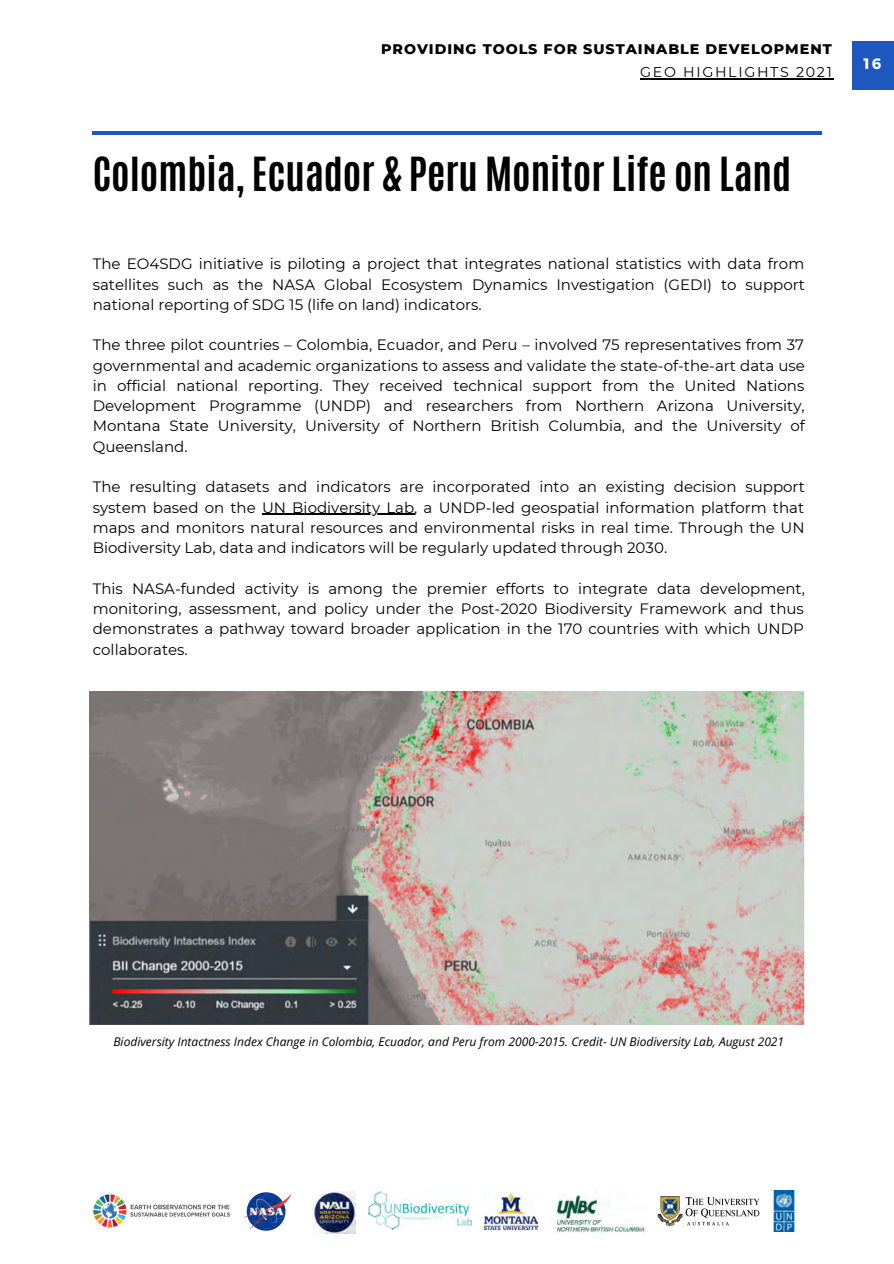
<style>
.page{position:relative;width:894px;height:1264px;background:#fff}
.page>*{position:absolute;margin:0;border:0;box-sizing:border-box;transform-origin:0 0}
.t1{font:700 39.3px "Antonio";color:#000}
.t2{font:15px/20.2px "Montserrat";color:#000;text-align:justify}
.t3{font:700 15px "Montserrat";color:#fff}
.t4{font:800 14.25px "Montserrat";letter-spacing:.07em;color:#000}
.t5{font:14.25px "Montserrat";letter-spacing:.12em;color:#000}
.t6{font:italic 12px "Open Sans";color:#000}
</style>
<div class="page">
<hr style="left:262px;top:513px;width:152px;height:2px;background:#000">
<div style="left:851px;top:41px;width:42px;height:49px;background:#1e57be"></div>
<img style="left:89px;top:691px;width:715px;height:333px">
<hr style="left:93px;top:131px;width:728px;height:3px;background:#1e57be">
<img style="left:244px;top:1192px;width:48px;height:39px">
<img style="left:93px;top:1194px;width:137px;height:34px">
<img style="left:368px;top:1191px;width:103px;height:38px">
<img style="left:657px;top:1196px;width:101px;height:30px">
<img style="left:773px;top:1190px;width:22px;height:41px">
<img style="left:314px;top:1191px;width:41px;height:42px">
<img style="left:555px;top:1193px;width:92px;height:41px">
<img style="left:484px;top:1192px;width:53px;height:37px">
<hr style="left:640px;top:78px;width:193px;height:1px;background:#000">
<p class="t4" style="left:381px;top:41px;width:452px">PROVIDING TOOLS FOR SUSTAINABLE DEVELOPMENT</p>
<p class="t5" style="left:640px;top:63px;width:193px">GEO HIGHLIGHTS 2021</p>
<h1 class="t1" style="left:93px;top:146px;width:699px">Colombia, Ecuador &amp; Peru Monitor Life on Land</h1>
<p class="t2" style="left:93px;top:254px;width:713px">The EO4SDG initiative is piloting a project that integrates national statistics with data from satellites such as the NASA Global Ecosystem Dynamics Investigation (GEDI) to support national reporting of SDG 15 (life on land) indicators.</p>
<p class="t2" style="left:93px;top:335px;width:713px">The three pilot countries – Colombia, Ecuador, and Peru – involved 75 representatives from 37 governmental and academic organizations to assess and validate the state-of-the-art data use in official national reporting. They received technical support from the United Nations Development Programme (UNDP) and researchers from Northern Arizona University, Montana State University, University of Northern British Columbia, and the University of Queensland.</p>
<p class="t2" style="left:93px;top:477px;width:713px">The resulting datasets and indicators are incorporated into an existing decision support system based on the UN Biodiversity Lab, a UNDP-led geospatial information platform that maps and monitors natural resources and environmental risks in real time. Through the UN Biodiversity Lab, data and indicators will be regularly updated through 2030.</p>
<p class="t2" style="left:93px;top:578px;width:713px">This NASA-funded activity is among the premier efforts to integrate data development, monitoring, assessment, and policy under the Post-2020 Biodiversity Framework and thus demonstrates a pathway toward broader application in the 170 countries with which UNDP collaborates.</p>
<p class="t3" style="left:863px;top:54px;width:19px">16</p>
<p class="t6" style="left:113px;top:1033px;width:672px">Biodiversity Intactness Index Change in Colombia, Ecuador, and Peru from 2000-2015. Credit- UN Biodiversity Lab, August 2021</p>
</div>
